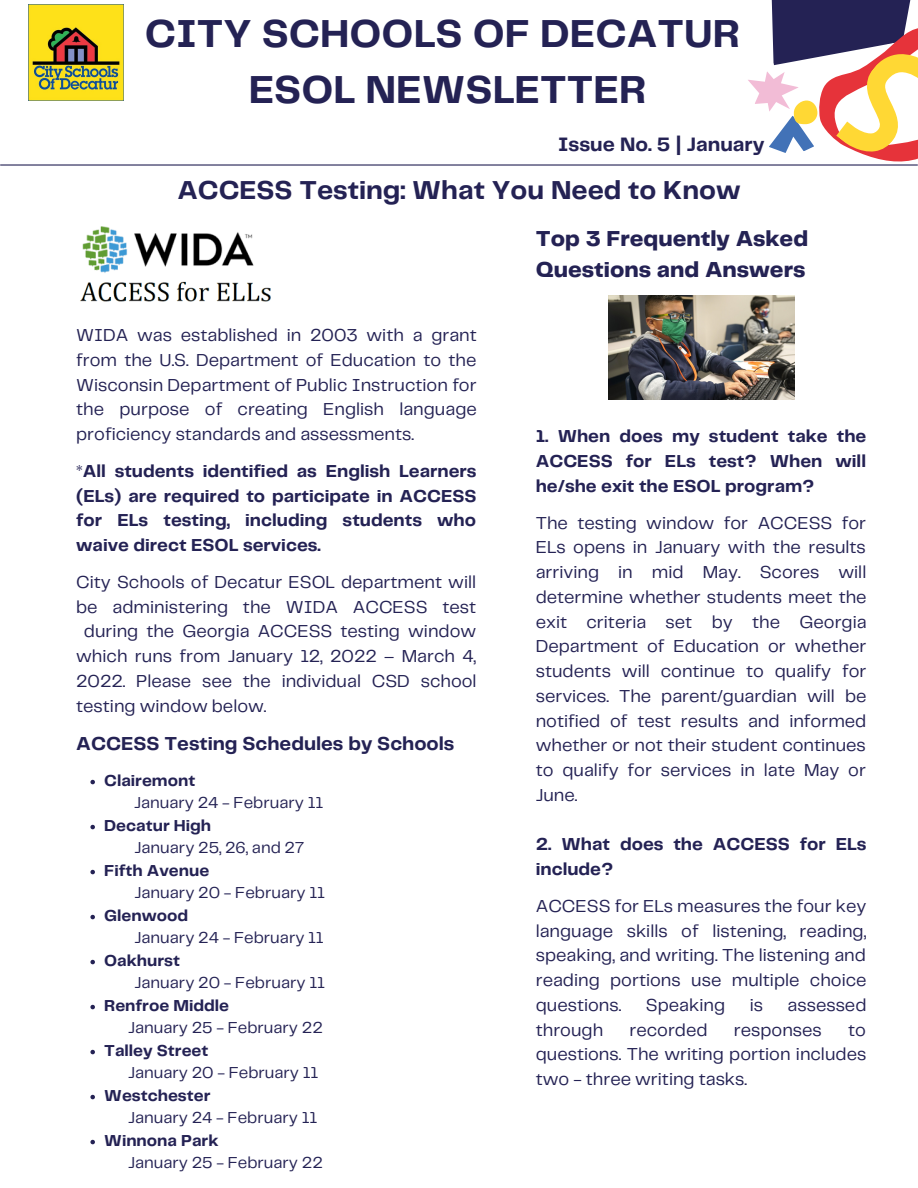
<style>
.page{position:relative;width:918px;height:1188px;background:#fff}
.page>*{position:absolute;margin:0;border:0;box-sizing:border-box;transform-origin:0 0}
.t1{font:700 40.5px "Telegraf";color:#242254}
.t2{font:700 27px "Telegraf";color:#242254}
.t3{font:800 22.5px "Telegraf";color:#242254}
.t4{font:700 20.1px "Telegraf";color:#242254}
.t5{font:700 19.5px "Telegraf";color:#242254}
.t6{font:18px/24.8px "Telegraf";color:#242254;text-align:justify}
.t7{font:700 18px/24.8px "Telegraf";color:#242254;text-align:justify}
.t8{font:16.5px "Telegraf";color:#242254}
.t9{font:700 16.5px "Telegraf";color:#242254}
.s1{font-weight:400}
</style>
<div class="page">
<svg style="left:748px;top:0;width:170px;height:166px"></svg>
<hr style="left:1px;top:164px;width:916px;height:2px;background:#242254">
<div style="left:794px;top:101px;width:23px;height:23px;background:#ffd834;border-radius:11px"></div>
<img style="left:28px;top:5px;width:96px;height:95px">
<svg style="left:90px;top:780px;width:5px;height:4px"></svg>
<svg style="left:90px;top:825px;width:5px;height:4px"></svg>
<svg style="left:90px;top:870px;width:5px;height:4px"></svg>
<svg style="left:90px;top:915px;width:5px;height:4px"></svg>
<svg style="left:90px;top:960px;width:5px;height:4px"></svg>
<svg style="left:90px;top:1005px;width:5px;height:4px"></svg>
<svg style="left:90px;top:1050px;width:5px;height:4px"></svg>
<svg style="left:90px;top:1095px;width:5px;height:4px"></svg>
<svg style="left:90px;top:1140px;width:5px;height:4px"></svg>
<img style="left:80px;top:226px;width:191px;height:76px">
<img style="left:609px;top:295px;width:185px;height:105px">
<p class="t1" style="left:145px;top:16px;width:597px">CITY SCHOOLS OF DECATUR</p>
<p class="t1" style="left:249px;top:73px;width:399px">ESOL NEWSLETTER</p>
<p class="t4" style="left:558px;top:136px;width:208px">Issue No. 5 | January</p>
<p class="t2" style="left:177px;top:178px;width:565px">ACCESS Testing: What You Need to Know</p>
<p class="t3" style="left:536px;top:229px;width:274px">Top 3 Frequently Asked</p>
<p class="t3" style="left:536px;top:260px;width:271px">Questions and Answers</p>
<p class="t6" style="left:76px;top:324px;width:402px">WIDA was established in 2003 with a grant from the U.S. Department of Education to the Wisconsin Department of Public Instruction for the purpose of creating English language proficiency standards and assessments.</p>
<p class="t7" style="left:76px;top:459px;width:402px"><span class="s1">*</span>All students identified as English Learners (ELs) are required to participate in ACCESS for ELs testing, including students who waive direct ESOL services.</p>
<p class="t6" style="left:76px;top:570px;width:402px">City Schools of Decatur ESOL department will</p>
<p class="t6" style="left:76px;top:595px;width:401px">be administering the WIDA ACCESS test</p>
<p class="t6" style="left:84px;top:620px;width:394px">during the Georgia ACCESS testing window</p>
<p class="t6" style="left:76px;top:645px;width:402px">which runs from January 12, 2022 – March 4,</p>
<p class="t6" style="left:76px;top:669px;width:402px">2022. Please see the individual CSD school</p>
<p class="t6" style="left:76px;top:694px;width:192px">testing window below.</p>
<p class="t5" style="left:76px;top:735px;width:380px">ACCESS Testing Schedules by Schools</p>
<p class="t9" style="left:104px;top:773px;width:93px">Clairemont</p>
<p class="t9" style="left:104px;top:818px;width:109px">Decatur High</p>
<p class="t9" style="left:104px;top:863px;width:107px">Fifth Avenue</p>
<p class="t9" style="left:104px;top:908px;width:86px">Glenwood</p>
<p class="t9" style="left:104px;top:953px;width:77px">Oakhurst</p>
<p class="t9" style="left:104px;top:998px;width:126px">Renfroe Middle</p>
<p class="t9" style="left:104px;top:1043px;width:106px">Talley Street</p>
<p class="t9" style="left:104px;top:1088px;width:108px">Westchester</p>
<p class="t9" style="left:104px;top:1133px;width:116px">Winnona Park</p>
<p class="t8" style="left:134px;top:796px;width:191px">January 24 - February 11</p>
<p class="t8" style="left:135px;top:841px;width:171px">January 25, 26, and 27</p>
<p class="t8" style="left:135px;top:886px;width:192px">January 20 - February 11</p>
<p class="t8" style="left:135px;top:931px;width:191px">January 24 - February 11</p>
<p class="t8" style="left:135px;top:976px;width:192px">January 20 - February 11</p>
<p class="t8" style="left:128px;top:1021px;width:196px">January 25 - February 22</p>
<p class="t8" style="left:128px;top:1066px;width:192px">January 20 - February 11</p>
<p class="t8" style="left:128px;top:1111px;width:191px">January 24 - February 11</p>
<p class="t8" style="left:128px;top:1156px;width:196px">January 25 - February 22</p>
<p class="t7" style="left:536px;top:425px;width:332px">1. When does my student take the ACCESS for ELs test? When will he/she exit the ESOL program?</p>
<p class="t6" style="left:536px;top:511px;width:332px">The testing window for ACCESS for ELs opens in January with the results arriving in mid May. Scores will determine whether students meet the exit criteria set by the Georgia Department of Education or whether students will continue to qualify for services. The parent/guardian will be notified of test results and informed whether or not their student continues to qualify for services in late May or June.</p>
<p class="t7" style="left:536px;top:833px;width:332px">2. What does the ACCESS for ELs include?</p>
<p class="t6" style="left:536px;top:895px;width:332px">ACCESS for ELs measures the four key language skills of listening, reading, speaking, and writing. The listening and reading portions use multiple choice questions.</p>
<p class="t6" style="left:646px;top:994px;width:81px">Speaking</p>
<p class="t6" style="left:750px;top:994px;width:15px">is</p>
<p class="t6" style="left:788px;top:994px;width:80px">assessed</p>
<p class="t6" style="left:536px;top:1018px;width:69px">through</p>
<p class="t6" style="left:630px;top:1018px;width:80px">recorded</p>
<p class="t6" style="left:734px;top:1018px;width:89px">responses</p>
<p class="t6" style="left:536px;top:1018px;width:332px;text-indent:312px">to questions. The writing portion includes two - three writing tasks.</p>
</div>
